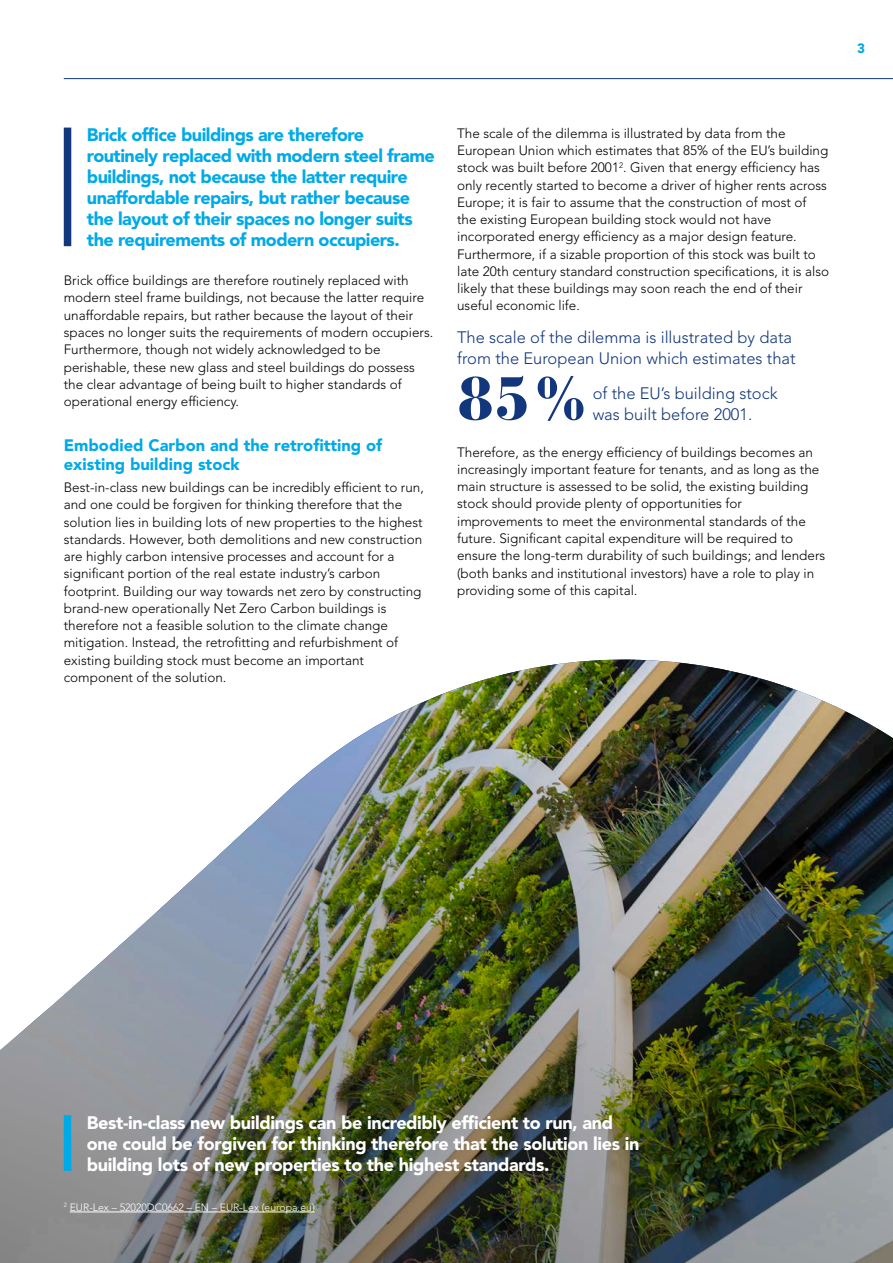
<style>
.page{position:relative;width:893px;height:1263px;background:#fff}
.page>*{position:absolute;margin:0;border:0;box-sizing:border-box;transform-origin:0 0}
.t1{font:900 60px "Bauer Bodoni Std";color:#12377c}
.t2{font:900 18px/21px "Avenir LT Std";letter-spacing:-.03em;color:#00aae7}
.t3{font:900 18px/21px "Avenir LT Std";letter-spacing:-.02em;color:#fff}
.t4{font:300 16.5px/21px "Avenir LT Std";color:#12377c}
.t5{font:900 16.5px/19.5px "Avenir LT Std";color:#00aae7}
.t6{font:300 13.5px/17.2px "Avenir LT Std";color:#000}
.t7{font:900 13.5px "Avenir LT Std";color:#00aae7}
.t8{font:300 10.5px "Avenir LT Std";color:#fff}
</style>
<div class="page">
<img style="left:0;top:659px;width:893px;height:604px">
<div style="left:64px;top:128px;width:7px;height:118px;background:#12377c"></div>
<div style="left:64px;top:1115px;width:7px;height:56px;background:#00aae7"></div>
<hr style="left:64px;top:78px;width:829px;height:1px;background:#12377c">
<hr style="left:70px;top:1212px;width:245px;height:1px;background:#fff">
<p class="t7" style="left:857px;top:40px;width:9px">3</p>
<p class="t2" style="left:87px;top:124px;width:349px">Brick office buildings are therefore routinely replaced with modern steel frame buildings, not because the latter require unaffordable repairs, but rather because the layout of their spaces no longer suits the requirements of modern occupiers.</p>
<p class="t6" style="left:64px;top:272px;width:371px">Brick office buildings are therefore routinely replaced with modern steel frame buildings, not because the latter require unaffordable repairs, but rather because the layout of their spaces no longer suits the requirements of modern occupiers.<br>Furthermore, though not widely acknowledged to be perishable, these new glass and steel buildings do possess the clear advantage of being built to higher standards of operational energy efficiency.</p>
<p class="t5" style="left:64px;top:435px;width:320px">Embodied Carbon and the retrofitting of existing building stock</p>
<p class="t6" style="left:64px;top:479px;width:362px">Best-in-class new buildings can be incredibly efficient to run, and one could be forgiven for thinking therefore that the solution lies in building lots of new properties to the highest standards. However, both demolitions and new construction are highly carbon intensive processes and account for a significant portion of the real estate industry’s carbon footprint. Building our way towards net zero by constructing brand-new operationally Net Zero Carbon buildings is therefore not a feasible solution to the climate change mitigation. Instead, the retrofitting and refurbishment of existing building stock must become an important component of the solution.</p>
<p class="t6" style="left:457px;top:125px;width:374px">The scale of the dilemma is illustrated by data from the European Union which estimates that 85% of the EU’s building stock was built before 2001<sup>2</sup>. Given that energy efficiency has only recently started to become a driver of higher rents across Europe; it is fair to assume that the construction of most of the existing European building stock would not have incorporated energy efficiency as a major design feature.<br>Furthermore, if a sizable proportion of this stock was built to late 20th century standard construction specifications, it is also likely that these buildings may soon reach the end of their useful economic life.</p>
<p class="t4" style="left:457px;top:327px;width:340px">The scale of the dilemma is illustrated by data from the European Union which estimates that</p>
<p class="t4" style="left:593px;top:382px;width:186px">of the EU’s building stock</p>
<h1 class="t1" style="left:457px;top:362px;width:135px">85%</h1>
<p class="t4" style="left:593px;top:403px;width:161px">was built before 2001.</p>
<p class="t6" style="left:457px;top:443px;width:370px">Therefore, as the energy efficiency of buildings becomes an increasingly important feature for tenants, and as long as the main structure is assessed to be solid, the existing building stock should provide plenty of opportunities for improvements to meet the environmental standards of the future. Significant capital expenditure will be required to ensure the long-term durability of such buildings; and lenders (both banks and institutional investors) have a role to play in providing some of this capital.</p>
<h2 class="t3" style="left:87px;top:1112px;width:554px">Best-in-class new buildings can be incredibly efficient to run, and one could be forgiven for thinking therefore that the solution lies in building lots of new properties to the highest standards.</h2>
<p class="t8" style="left:64px;top:1201px;width:252px"><sup>2</sup> EUR-Lex – 52020DC0662 – EN – EUR-Lex (europa.eu)</p>
</div>
